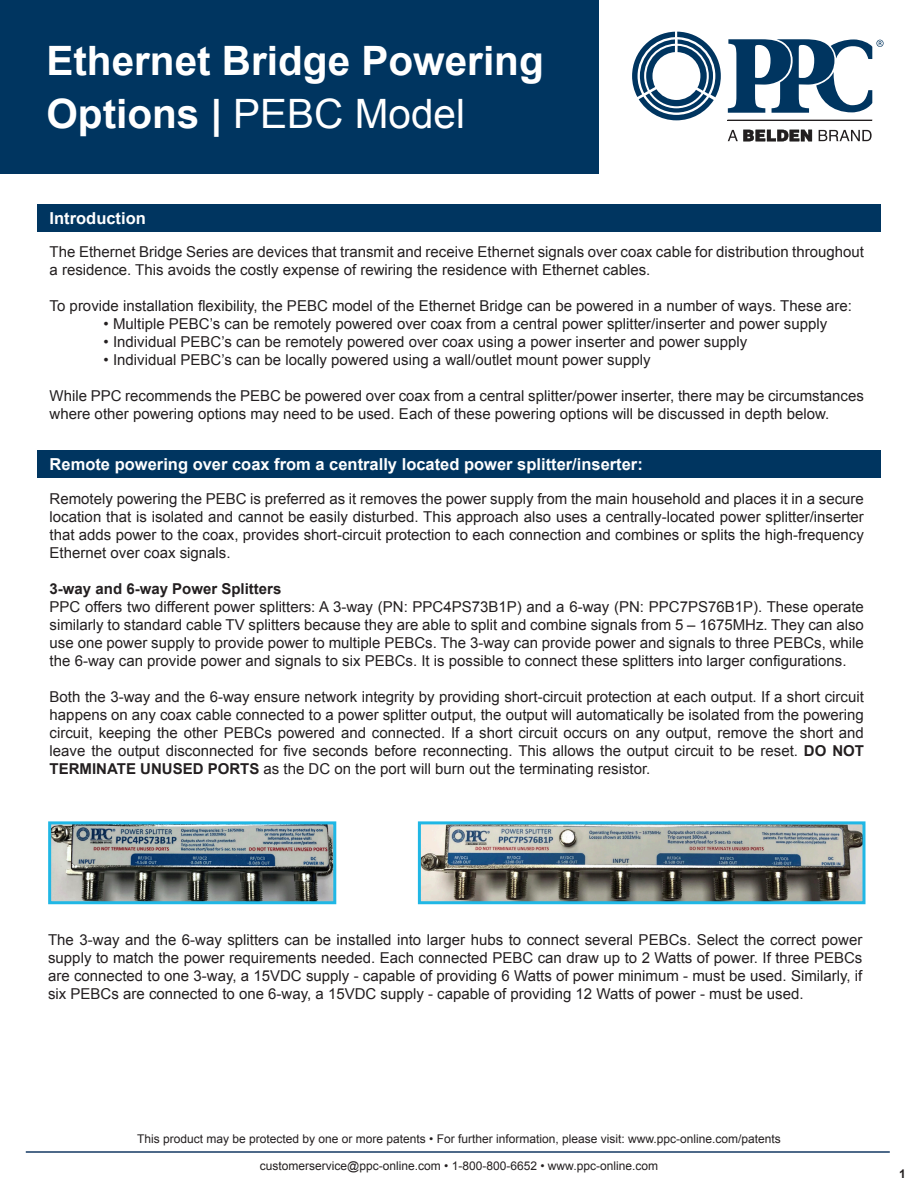
<style>
.page{position:relative;width:918px;height:1188px;background:#fff}
.page>*{position:absolute;margin:0;border:0;box-sizing:border-box;transform-origin:0 0}
.t1{font:700 40.5px/52.5px "Arial";color:#fff}
.t2{font:700 16.5px "Arial";color:#fff}
.t3{font:15px/18px "Arial";color:#231f20;text-align:justify}
.t4{font:700 15px "Arial";color:#231f20}
.t5{font:12px/26.1px "Arial";color:#231f20;text-align:center}
.t6{font:700 12px "Arial";color:#231f20}
.s1{font-weight:400}
.s2{font-weight:700}
</style>
<div class="page">
<hr style="left:26px;top:1151px;width:864px;height:2px;background:#133963">
<div style="left:0;top:0;width:598px;height:174px;background:#003560"></div>
<svg style="left:632px;top:32px;width:89px;height:88px"></svg>
<svg style="left:728px;top:39px;width:156px;height:74px"></svg>
<hr style="left:728px;top:120px;width:144px;height:1px;background:#231f20">
<svg style="left:728px;top:130px;width:84px;height:11px"></svg>
<svg style="left:819px;top:130px;width:53px;height:11px"></svg>
<div style="left:37px;top:204px;width:844px;height:27px;background:#003560"></div>
<div style="left:37px;top:450px;width:844px;height:28px;background:#003560"></div>
<img style="left:52px;top:825px;width:280px;height:75px">
<div style="left:48px;top:821px;width:288px;height:83px;border:3px solid #20b7e5"></div>
<img style="left:422px;top:825px;width:440px;height:75px">
<div style="left:418px;top:821px;width:448px;height:83px;border:3px solid #20b7e5"></div>
<h1 class="t1" style="left:46px;top:36px;width:499px">Ethernet Bridge Powering<br>Options | <span class="s1">PEBC Model</span></h1>
<p class="t2" style="left:50px;top:207px;width:98px">Introduction</p>
<p class="t3" style="left:50px;top:243px;width:816px">The Ethernet Bridge Series are devices that transmit and receive Ethernet signals over coax cable for distribution throughout a residence. This avoids the costly expense of rewiring the residence with Ethernet cables.</p>
<p class="t3" style="left:50px;top:297px;width:804px">To provide installation flexibility, the PEBC model of the Ethernet Bridge can be powered in a number of ways. These are:</p>
<p class="t3" style="left:104px;top:315px;width:725px">• Multiple PEBC’s can be remotely powered over coax from a central power splitter/inserter and power supply</p>
<p class="t3" style="left:104px;top:333px;width:645px">• Individual PEBC’s can be remotely powered over coax using a power inserter and power supply</p>
<p class="t3" style="left:104px;top:351px;width:548px">• Individual PEBC’s can be locally powered using a wall/outlet mount power supply</p>
<p class="t3" style="left:50px;top:387px;width:816px">While PPC recommends the PEBC be powered over coax from a central splitter/power inserter, there may be circumstances where other powering options may need to be used. Each of these powering options will be discussed in depth below.</p>
<p class="t2" style="left:50px;top:453px;width:595px">Remote powering over coax from a centrally located power splitter/inserter:</p>
<p class="t3" style="left:50px;top:489px;width:816px">Remotely powering the PEBC is preferred as it removes the power supply from the main household and places it in a secure location that is isolated and cannot be easily disturbed. This approach also uses a centrally-located power splitter/inserter that adds power to the coax, provides short-circuit protection to each connection and combines or splits the high-frequency Ethernet over coax signals.</p>
<p class="t4" style="left:50px;top:578px;width:233px">3-way and 6-way Power Splitters</p>
<p class="t3" style="left:50px;top:597px;width:816px">PPC offers two different power splitters: A 3-way (PN: PPC4PS73B1P) and a 6-way (PN: PPC7PS76B1P). These operate similarly to standard cable TV splitters because they are able to split and combine signals from 5 – 1675MHz. They can also use one power supply to provide power to multiple PEBCs. The 3-way can provide power and signals to three PEBCs, while the 6-way can provide power and signals to six PEBCs. It is possible to connect these splitters into larger configurations.</p>
<p class="t3" style="left:50px;top:687px;width:816px">Both the 3-way and the 6-way ensure network integrity by providing short-circuit protection at each output. If a short circuit happens on any coax cable connected to a power splitter output, the output will automatically be isolated from the powering circuit, keeping the other PEBCs powered and connected. If a short circuit occurs on any output, remove the short and leave the output disconnected for five seconds before reconnecting. This allows the output circuit to be reset. <span class="s2">DO NOT TERMINATE UNUSED PORTS</span> as the DC on the port will burn out the terminating resistor.</p>
<p class="t3" style="left:48px;top:931px;width:816px">The 3-way and the 6-way splitters can be installed into larger hubs to connect several PEBCs. Select the correct power supply to match the power requirements needed. Each connected PEBC can draw up to 2 Watts of power. If three PEBCs are connected to one 3-way, a 15VDC supply - capable of providing 6 Watts of power minimum - must be used. Similarly, if six PEBCs are connected to one 6-way, a 15VDC supply - capable of providing 12 Watts of power - must be used.</p>
<p class="t5" style="left:137px;top:1126px;width:645px">This product may be protected by one or more patents • For further information, please visit: www.ppc-online.com/patents customerservice@ppc-online.com • 1-800-800-6652 • www.ppc-online.com</p>
<p class="t6" style="left:899px;top:1166px;width:8px">1</p>
</div>
